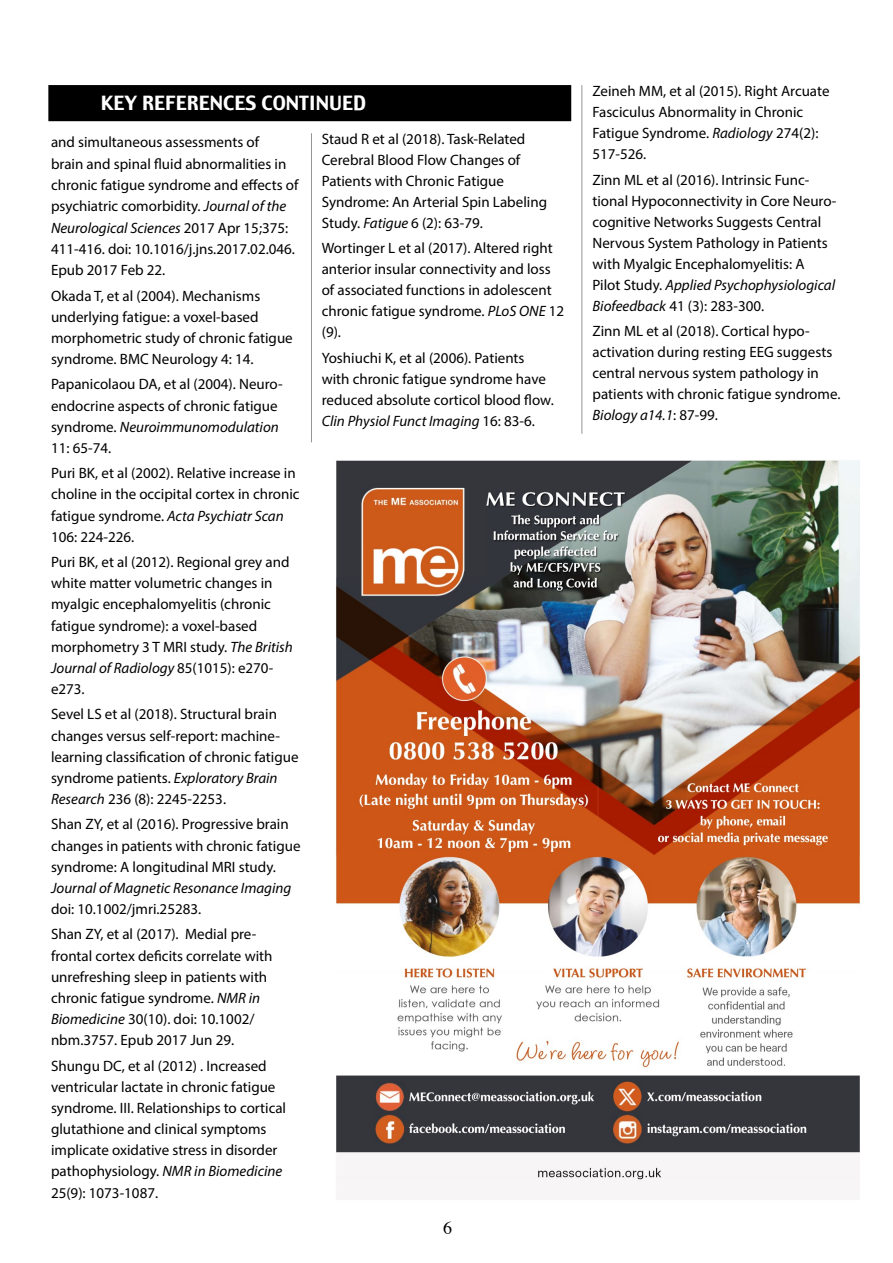
<style>
.page{position:relative;width:893px;height:1263px;background:#fff}
.page>*{position:absolute;margin:0;border:0;box-sizing:border-box;transform-origin:0 0}
.t1{font:19.5px "Charcoal";color:#fff}
.t2{font:18px "Times";color:#000}
.t3{font:15px/21.1px "Myriad Pro";color:#000}
.t4{font:italic 15px "Myriad Pro";color:#000}
.s1{font-style:italic}
</style>
<div class="page">
<hr style="left:311px;top:133px;width:1px;height:1066px;background:#939598">
<hr style="left:582px;top:85px;width:1px;height:349px;background:#939598">
<div style="left:49px;top:86px;width:521px;height:34px;background:#000"></div>
<div style="left:48px;top:85px;width:523px;height:36px;border:2px solid #000"></div>
<div style="left:309px;top:442px;width:582px;height:766px;background:#fff"></div>
<img style="left:336px;top:460px;width:525px;height:740px">
<h1 class="t1" style="left:101px;top:90px;width:267px">KEY REFERENCES CONTINUED</h1>
<p class="t3" style="left:51px;top:131px;width:249px">and simultaneous assessments of<br>brain and spinal fluid abnormalities in chronic fatigue syndrome and effects of psychiatric comorbidity. <span class="s1">Journal of the Neurological Sciences</span> 2017 Apr 15;375:<br>411-416. doi: 10.1016/j.jns.2017.02.046.<br>Epub 2017 Feb 22.</p>
<p class="t3" style="left:51px;top:285px;width:243px">Okada T, et al (2004). Mechanisms underlying fatigue: a voxel-based morphometric study of chronic fatigue syndrome. BMC Neurology 4: 14.</p>
<p class="t3" style="left:51px;top:374px;width:233px">Papanicolaou DA, et al (2004). Neuro&shy;endocrine aspects of chronic fatigue syndrome. <span class="s1">Neuroimmunomodulation<br></span>11: 65-74.</p>
<p class="t3" style="left:51px;top:462px;width:250px">Puri BK, et al (2002). Relative increase in choline in the occipital cortex in chronic fatigue syndrome. <span class="s1">Acta Psychiatr Scan </span>106: 224-226.</p>
<p class="t3" style="left:51px;top:551px;width:243px">Puri BK, et al (2012). Regional grey and white matter volumetric changes in myalgic encephalomyelitis (chronic fatigue syndrome): a voxel-based morphometry 3 T MRI study. <span class="s1">The British<br>Journal of Radiology</span> 85(1015): e270- e273.</p>
<p class="t3" style="left:51px;top:703px;width:249px">Sevel LS et al (2018). Structural brain changes versus self-report: machine&shy;learning classification of chronic fatigue syndrome patients. <span class="s1">Exploratory Brain Research</span> 236 (8): 2245-2253.</p>
<p class="t3" style="left:51px;top:813px;width:251px">Shan ZY, et al (2016). Progressive brain changes in patients with chronic fatigue syndrome: A longitudinal MRI study.</p>
<p class="t4" style="left:51px;top:878px;width:242px">Journal of Magnetic Resonance Imaging</p>
<p class="t3" style="left:51px;top:896px;width:207px;line-height:25.3px">doi: 10.1002/jmri.25283.<br>Shan ZY, et al (2017). Medial pre-</p>
<p class="t3" style="left:51px;top:945px;width:223px">frontal cortex deficits correlate with unrefreshing sleep in patients with chronic fatigue syndrome. <span class="s1">NMR in Biomedicine</span> 30(10). doi: 10.1002/ nbm.3757. Epub 2017 Jun 29.</p>
<p class="t3" style="left:51px;top:1055px;width:237px">Shungu DC, et al (2012) . Increased ventricular lactate in chronic fatigue syndrome. III. Relationships to cortical glutathione and clinical symptoms implicate oxidative stress in disorder pathophysiology. <span class="s1">NMR in Biomedicine </span>25(9): 1073-1087.</p>
<p class="t3" style="left:322px;top:128px;width:227px">Staud R et al (2018). Task-Related<br>Cerebral Blood Flow Changes of<br>Patients with Chronic Fatigue<br>Syndrome: An Arterial Spin Labeling<br>Study. <span class="s1">Fatigue</span> 6 (2): 63-79.</p>
<p class="t3" style="left:322px;top:238px;width:244px">Wortinger L et al (2017). Altered right anterior insular connectivity and loss of associated functions in adolescent chronic fatigue syndrome. <span class="s1">PLoS ONE</span> 12 (9).</p>
<p class="t3" style="left:322px;top:347px;width:234px">Yoshiuchi K, et al (2006). Patients with chronic fatigue syndrome have reduced absolute corticol blood flow.<br><span class="s1">Clin Physiol Funct Imaging</span> 16: 83-6.</p>
<p class="t2" style="left:443px;top:1211px;width:10px">6</p>
<p class="t3" style="left:592px;top:80px;width:239px">Zeineh MM, et al (2015). Right Arcuate<br>Fasciculus Abnormality in Chronic<br>Fatigue Syndrome. <span class="s1">Radiology</span> 274(2):<br>517-526.</p>
<p class="t3" style="left:592px;top:169px;width:245px">Zinn ML et al (2016). Intrinsic Func&shy;tional Hypoconnectivity in Core Neuro&shy;cognitive Networks Suggests Central Nervous System Pathology in Patients with Myalgic Encephalomyelitis: A<br>Pilot Study. <span class="s1">Applied Psychophysiological Biofeedback</span> 41 (3): 283-300.</p>
<p class="t3" style="left:592px;top:320px;width:249px">Zinn ML et al (2018). Cortical hypo&shy;activation during resting EEG suggests central nervous system pathology in patients with chronic fatigue syndrome.<br><span class="s1">Biology a14.1</span>: 87-99.</p>
</div>
